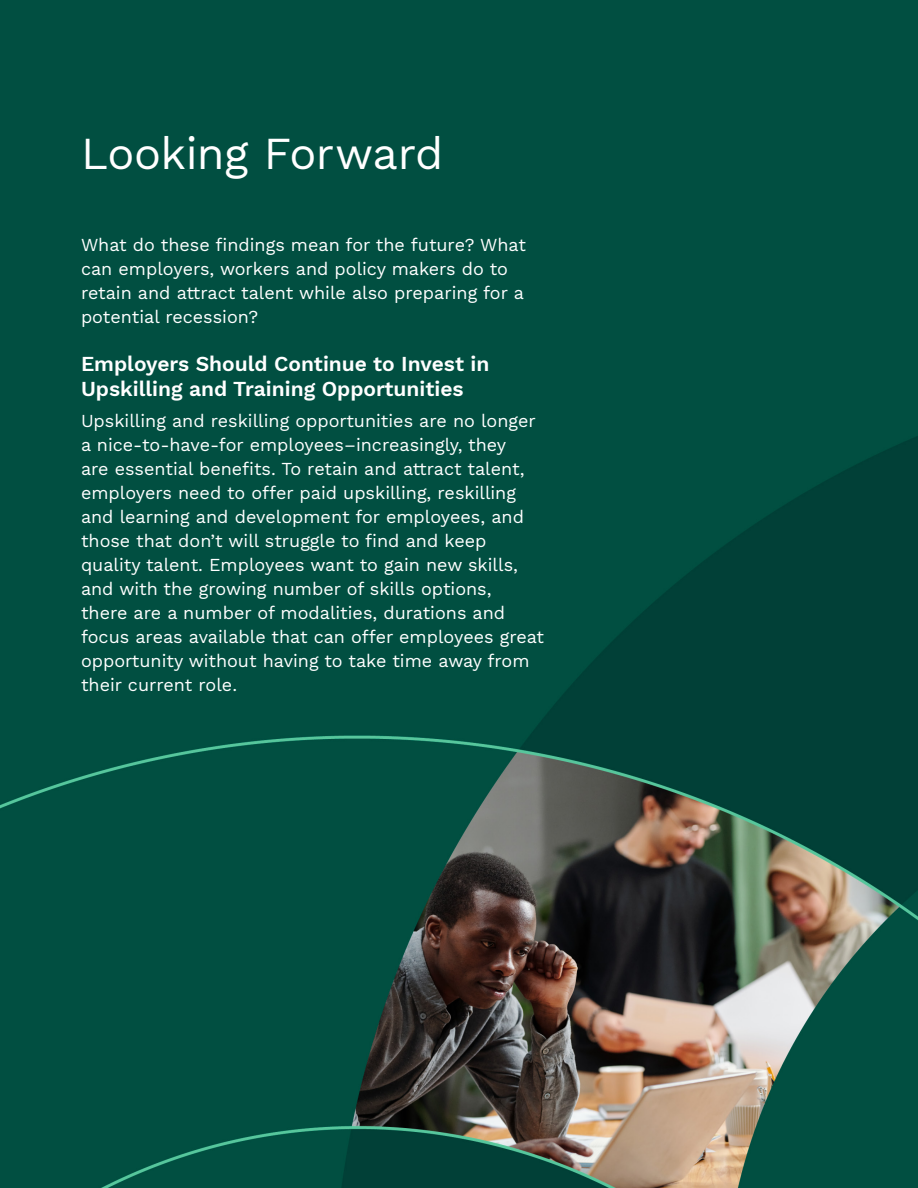
<style>
.page{position:relative;width:918px;height:1188px;background:#fff}
.page>*{position:absolute;margin:0;border:0;box-sizing:border-box;transform-origin:0 0}
.t1{font:45px "Work Sans";letter-spacing:-.01em;color:#fff}
.t2{font:600 21px/25.2px "Work Sans";color:#fff}
.t3{font:18px/24px "Work Sans";color:#fff}
</style>
<div class="page">
<img style="left:0;top:0;width:918px;height:1188px">
<h1 class="t1" style="left:81px;top:119px;width:364px">Looking Forward</h1>
<p class="t3" style="left:81px;top:232px;width:447px">What do these findings mean for the future? What can employers, workers and policy makers do to retain and attract talent while also preparing for a potential recession?</p>
<p class="t2" style="left:81px;top:350px;width:410px">Employers Should Continue to Invest in<br>Upskilling and Training Opportunities</p>
<p class="t3" style="left:81px;top:409px;width:465px">Upskilling and reskilling opportunities are no longer a nice-to-have-for employees–increasingly, they<br>are essential benefits. To retain and attract talent, employers need to offer paid upskilling, reskilling and learning and development for employees, and those that don’t will struggle to find and keep quality talent. Employees want to gain new skills, and with the growing number of skills options,<br>there are a number of modalities, durations and focus areas available that can offer employees great opportunity without having to take time away from their current role.</p>
</div>
